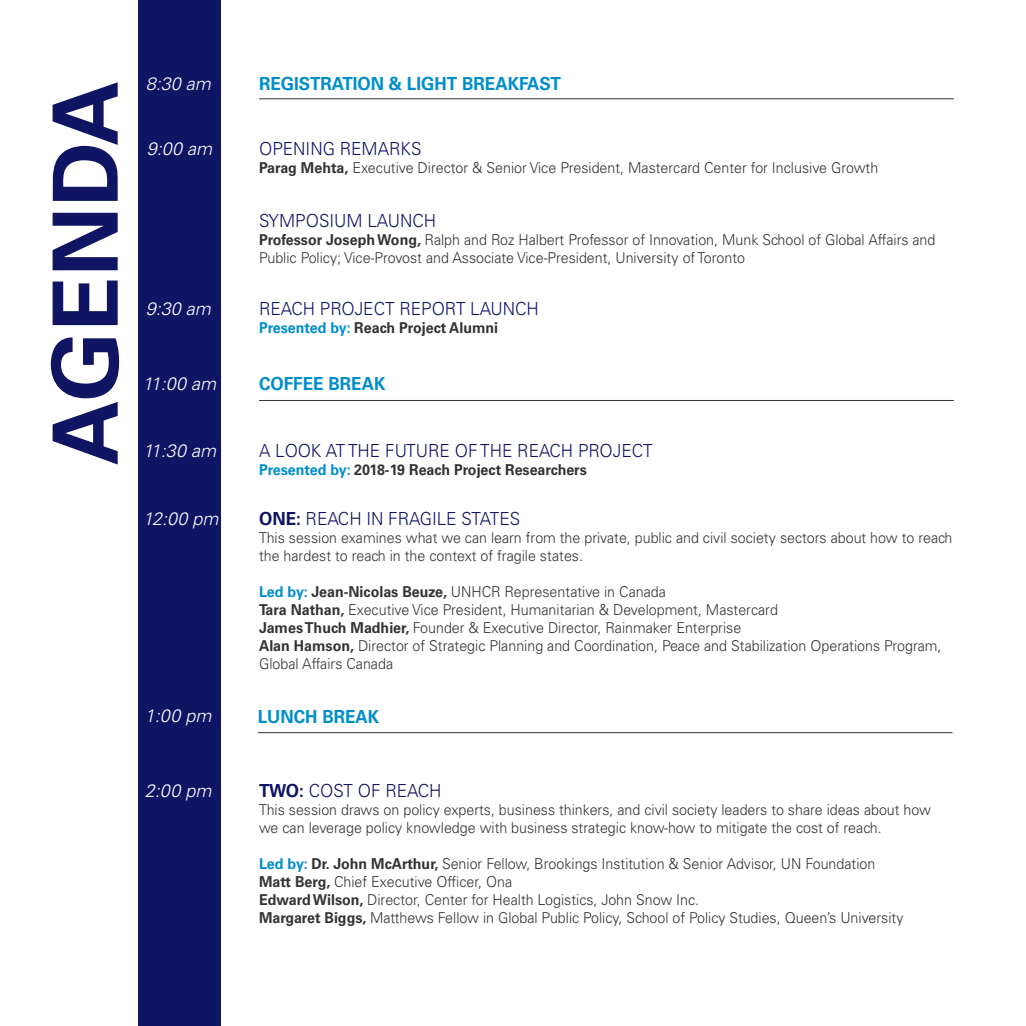
<style>
.page{position:relative;width:1026px;height:1026px;background:#fff}
.page>*{position:absolute;margin:0;border:0;box-sizing:border-box;transform-origin:0 0}
.t1{font:700 90px "Univers";color:#0f1463}
.t2{font:300 18px "Univers";color:#0f1463;scale:.95 1}
.t3{font:italic 300 18px "Univers";color:#fff}
.t4{font:700 18px "Univers";color:#008ecb;scale:.95 1}
.t5{font:300 15px/18px "Univers";color:#333;scale:.95 1}
.t6{font:700 15px "Univers";color:#333;scale:.95 1}
.s1{font-weight:700}
.s2{color:#008ecb}
.s3{font-weight:700;color:#008ecb}
</style>
<div class="page">
<hr style="left:259px;top:99px;width:695px;height:1px;background:#333">
<div style="left:138px;top:0;width:83px;height:1026px;background:#0f1463"></div>
<hr style="left:259px;top:400px;width:695px;height:1px;background:#333">
<hr style="left:258px;top:732px;width:695px;height:1px;background:#333">
<p class="t1" style="left:33px;top:465px;width:386px;rotate:-90deg">AGENDA</p>
<p class="t3" style="left:146px;top:73px;width:67px">8:30 am</p>
<p class="t4" style="left:259px;top:73px;width:319px">REGISTRATION &amp; LIGHT BREAKFAST</p>
<p class="t3" style="left:147px;top:138px;width:67px">9:00 am</p>
<p class="t3" style="left:146px;top:298px;width:67px">9:30 am</p>
<p class="t3" style="left:143px;top:373px;width:75px">11:00 am</p>
<p class="t2" style="left:259px;top:138px;width:172px">OPENING REMARKS</p>
<p class="t5" style="left:259px;top:159px;width:653px"><span class="s1">Parag Mehta,</span> Executive Director &amp; Senior Vice President, Mastercard Center for Inclusive Growth</p>
<p class="t2" style="left:259px;top:210px;width:188px">SYMPOSIUM LAUNCH</p>
<p class="t5" style="left:259px;top:231px;width:714px"><span class="s1">Professor Joseph Wong,</span> Ralph and Roz Halbert Professor of Innovation, Munk School of Global Affairs and<br>Public Policy; Vice-Provost and Associate Vice-President, University of Toronto</p>
<p class="t2" style="left:259px;top:298px;width:296px">REACH PROJECT REPORT LAUNCH</p>
<p class="t6" style="left:259px;top:319px;width:253px"><span class="s2">Presented by:</span> Reach Project Alumni</p>
<p class="t4" style="left:259px;top:373px;width:135px">COFFEE BREAK</p>
<p class="t3" style="left:143px;top:440px;width:74px">11:30 am</p>
<p class="t2" style="left:259px;top:440px;width:416px">A LOOK AT THE FUTURE OF THE REACH PROJECT</p>
<p class="t6" style="left:259px;top:461px;width:347px"><span class="s2">Presented by:</span> 2018-19 Reach Project Researchers</p>
<p class="t2" style="left:259px;top:507px;width:277px"><span class="s1">ONE:</span> REACH IN FRAGILE STATES</p>
<p class="t5" style="left:259px;top:528px;width:731px">This session examines what we can learn from the private, public and civil society sectors about how to reach the hardest to reach in the context of fragile states.</p>
<p class="t5" style="left:259px;top:582px;width:430px"><span class="s3">Led by:</span> <span class="s1">Jean-Nicolas Beuze,</span> UNHCR Representative in Canada</p>
<p class="t5" style="left:259px;top:600px;width:548px"><span class="s1">Tara Nathan,</span> Executive Vice President, Humanitarian &amp; Development, Mastercard</p>
<p class="t5" style="left:259px;top:618px;width:509px"><span class="s1">James Thuch Madhier,</span> Founder &amp; Executive Director, Rainmaker Enterprise</p>
<p class="t5" style="left:259px;top:636px;width:720px"><span class="s1">Alan Hamson,</span> Director of Strategic Planning and Coordination, Peace and Stabilization Operations Program,<br>Global Affairs Canada</p>
<p class="t3" style="left:143px;top:507px;width:77px">12:00 pm</p>
<p class="t3" style="left:145px;top:705px;width:68px">1:00 pm</p>
<p class="t4" style="left:258px;top:706px;width:130px">LUNCH BREAK</p>
<p class="t3" style="left:145px;top:780px;width:68px">2:00 pm</p>
<p class="t2" style="left:259px;top:780px;width:193px"><span class="s1">TWO:</span> COST OF REACH</p>
<p class="t5" style="left:259px;top:801px;width:709px">This session draws on policy experts, business thinkers, and civil society leaders to share ideas about how we can leverage policy knowledge with business strategic know-how to mitigate the cost of reach.</p>
<p class="t5" style="left:259px;top:855px;width:650px"><span class="s3">Led by:</span> <span class="s1">Dr. John McArthur,</span> Senior Fellow, Brookings Institution &amp; Senior Advisor, UN Foundation</p>
<p class="t5" style="left:259px;top:873px;width:268px"><span class="s1">Matt Berg,</span> Chief Executive Officer, Ona</p>
<p class="t5" style="left:259px;top:891px;width:465px"><span class="s1">Edward Wilson,</span> Director, Center for Health Logistics, John Snow Inc.</p>
<p class="t5" style="left:259px;top:909px;width:680px"><span class="s1">Margaret Biggs,</span> Matthews Fellow in Global Public Policy, School of Policy Studies, Queen’s University</p>
</div>
